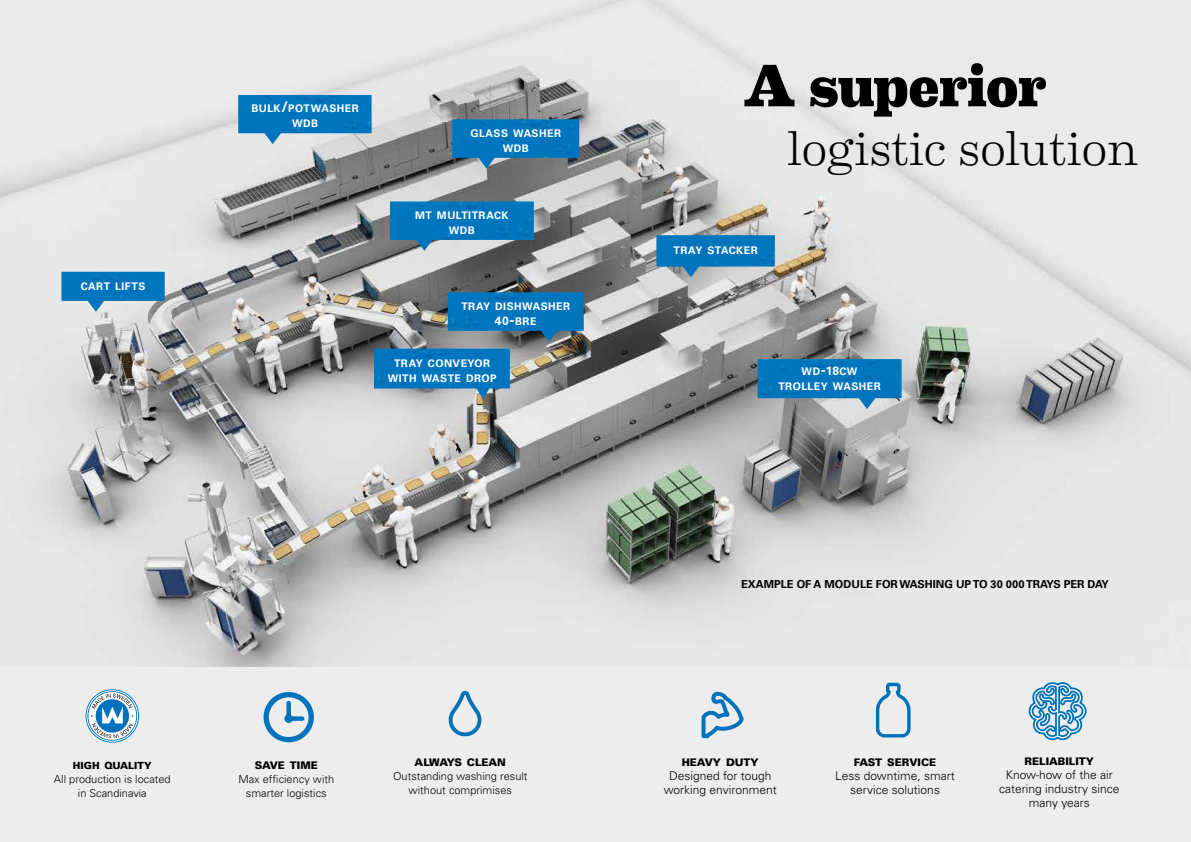
<style>
.page{position:relative;width:1191px;height:842px;background:#fff}
.page>*{position:absolute;margin:0;border:0;box-sizing:border-box;transform-origin:0 0}
.t1{font:800 59.6px "Eames Century Modern";letter-spacing:-.01em;color:#000}
.t2{font:300 49px "Eames Century Modern";letter-spacing:-.01em;color:#000}
.t3{font:300 12px/14px "Univers";color:#000;text-align:center}
.t4{font:300 11px/14px "Univers";color:#000;text-align:center}
.t5{font:700 11px "Univers";color:#000}
.t6{font:700 10.5px/15px "Univers";letter-spacing:.045em;color:#fff;text-align:center}
.t7{font:900 10.5px "Univers";color:#000}
.t8{font:900 9.8px "Univers";color:#000}
.s1{font-size:15px}
.s2{font-size:12px}
</style>
<div class="page">
<div style="left:0;top:666px;width:1191px;height:176px;background:#ededed"></div>
<img style="left:0;top:0;width:1191px;height:666px">
<svg style="left:757px;top:359px;width:144px;height:50px;background:#2783bd"></svg>
<svg style="left:448px;top:292px;width:135px;height:49px;background:#1774ae"></svg>
<svg style="left:390px;top:202px;width:144px;height:49px;background:#237fb7"></svg>
<svg style="left:452px;top:119px;width:127px;height:49px;background:#1977b1"></svg>
<svg style="left:238px;top:95px;width:133px;height:49px;background:#2f8bc5"></svg>
<svg style="left:62px;top:272px;width:103px;height:40px;background:#3990c6"></svg>
<svg style="left:656px;top:235px;width:118px;height:42px;background:#2e88bf"></svg>
<svg style="left:374px;top:349px;width:136px;height:50px;background:#2583bc"></svg>
<svg style="left:701px;top:691px;width:43px;height:48px"></svg>
<svg style="left:448px;top:690px;width:34px;height:47px"></svg>
<svg style="left:263px;top:692px;width:51px;height:50px"></svg>
<svg style="left:86px;top:689px;width:53px;height:54px"></svg>
<svg style="left:1028px;top:682px;width:59px;height:59px"></svg>
<svg style="left:875px;top:682px;width:36px;height:56px"></svg>
<p class="t6" style="left:81px;top:279px;width:66px">CART LIFTS</p>
<p class="t6" style="left:251px;top:101px;width:109px">BULK<span class="s1">/</span>POTWASHER<br>WDB</p>
<p class="t6" style="left:470px;top:126px;width:92px">GLASS WASHER<br>WDB</p>
<p class="t6" style="left:415px;top:208px;width:95px">MT MULTITRACK<br>WDB</p>
<p class="t6" style="left:461px;top:298px;width:110px">TRAY DISHWASHER<br><span class="s2">40</span><span class="s1">-</span>BRE</p>
<p class="t6" style="left:388px;top:356px;width:110px">TRAY CONVEYOR<br>WITH WASTE DROP</p>
<p class="t8" style="left:73px;top:759px;width:80px">HIGH QUALITY</p>
<p class="t4" style="left:54px;top:772px;width:118px">All production is located in Scandinavia</p>
<p class="t7" style="left:255px;top:759px;width:65px">SAVE TIME</p>
<p class="t4" style="left:238px;top:772px;width:97px">Max efficiency with smarter logistics</p>
<p class="t7" style="left:414px;top:755px;width:93px">ALWAYS CLEAN</p>
<p class="t4" style="left:393px;top:769px;width:136px">Outstanding washing result without comprimises</p>
<h1 class="t1" style="left:743px;top:40px;width:305px">A superior</h1>
<h2 class="t2" style="left:787px;top:111px;width:353px">logistic solution</h2>
<p class="t6" style="left:673px;top:243px;width:86px">TRAY STACKER</p>
<p class="t6" style="left:778px;top:364px;width:104px">WD<span class="s1">-</span><span class="s2">18</span>CW<br>TROLLEY WASHER</p>
<p class="t5" style="left:741px;top:577px;width:369px">EXAMPLE OF A MODULE FOR WASHING UP TO 30 000 TRAYS PER DAY</p>
<p class="t7" style="left:682px;top:755px;width:78px">HEAVY DUTY</p>
<p class="t3" style="left:664px;top:768px;width:114px">Designed for tough working environment</p>
<p class="t7" style="left:853px;top:755px;width:84px">FAST SERVICE</p>
<p class="t3" style="left:835px;top:768px;width:121px">Less downtime, smart service solutions</p>
<p class="t7" style="left:1024px;top:754px;width:71px">RELIABILITY</p>
<p class="t3" style="left:999px;top:768px;width:122px">Know-how of the air catering industry since many years</p>
</div>
